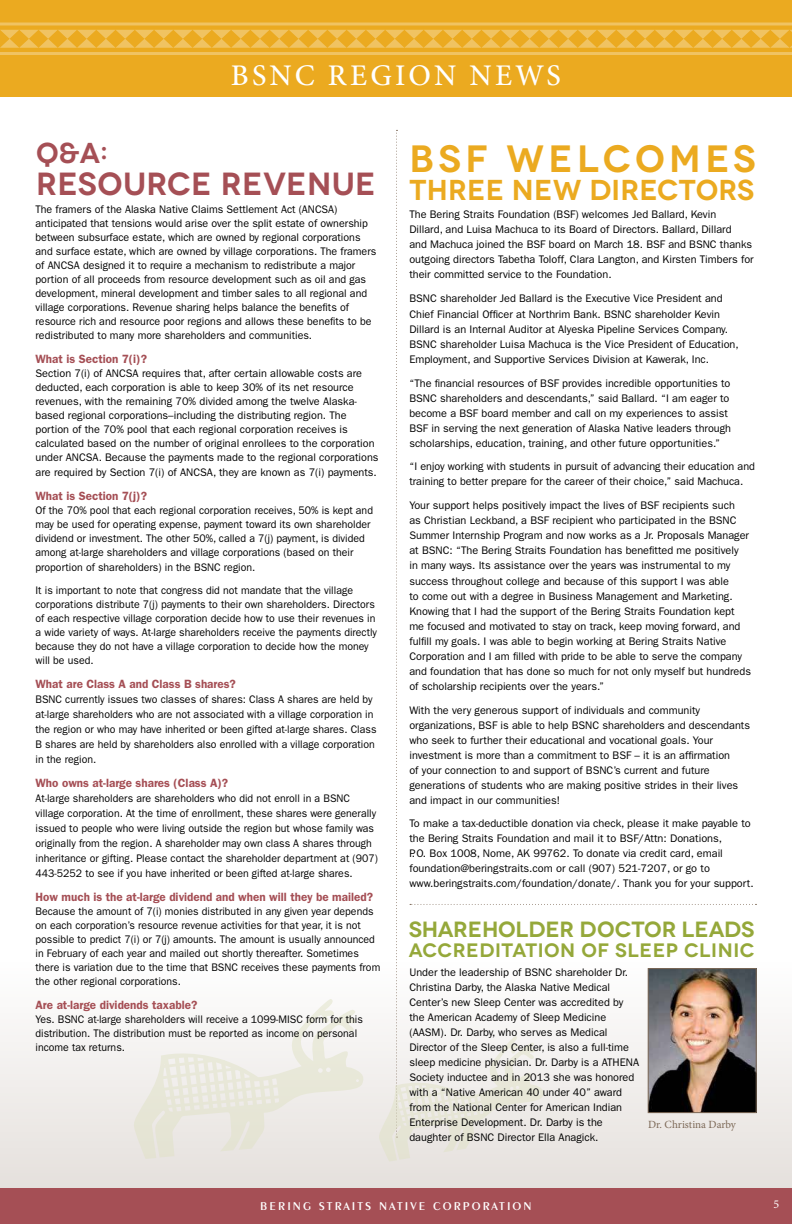
<style>
.page{position:relative;width:792px;height:1224px;background:#fff}
.page>*{position:absolute;margin:0;border:0;box-sizing:border-box;transform-origin:0 0}
.t1{font:600 38px "Novecentowide";letter-spacing:.12em;color:#ebaa20}
.t2{font:600 32px "Novecentowide";letter-spacing:.01em;color:#a54f55}
.t3{font:500 30px "Minion Pro";letter-spacing:.1em;color:#fff}
.t4{font:600 28.8px "Novecentowide";letter-spacing:.01em;color:#ebaa20}
.t5{font:600 28.8px "Novecentowide";color:#a54f55}
.t6{font:600 22px "Novecentowide";letter-spacing:-.005em;color:#95a83a}
.t7{font:600 19.4px "Novecentowide";letter-spacing:.03em;color:#95a83a}
.t8{font:600 12px "ITC Franklin Gothic Std";color:#a54f55}
.t9{font:600 12px "Exotic 350 BT";letter-spacing:.175em;color:#fff}
.t10{font:12px "Minion Pro";color:#fff}
.t11{font:11px/15px "ITC Franklin Gothic Std";color:#000}
.t12{font:11px/14px "ITC Franklin Gothic Std";color:#000;scale:.96 1}
.t13{font:11px "Minion Pro";color:#7c6856}
</style>
<div class="page">
<div style="left:0;top:0;width:792px;height:97px;background:#ebaa20"></div>
<hr style="left:0;top:52px;width:792px;height:3px;background:#fff">
<hr style="left:0;top:22px;width:792px;height:3px;background:#fff">
<svg style="left:0;top:30px;width:792px;height:18px"></svg>
<svg style="left:132px;top:998px;width:234px;height:161px"></svg>
<svg style="left:377px;top:130px;width:380px;height:1032px"></svg>
<img style="left:650px;top:970px;width:104px;height:141px">
<div style="left:648px;top:968px;width:108px;height:145px;border:1px solid #7c6856"></div>
<div style="left:0;top:1188px;width:792px;height:36px;background:#a54f55"></div>
<h3 class="t3" style="left:231px;top:58px;width:332px">BSNC REGION NEWS</h3>
<h3 class="t5" style="left:36px;top:140px;width:73px">Q&amp;A:</h3>
<h2 class="t2" style="left:36px;top:170px;width:341px">RESOURCE REVENUE</h2>
<p class="t11" style="left:36px;top:203px;width:343px;line-height:14px">The framers of the Alaska Native Claims Settlement Act (ANCSA) anticipated that tensions would arise over the split estate of ownership between subsurface estate, which are owned by regional corporations and surface estate, which are owned by village corporations. The framers of ANCSA designed it to require a mechanism to redistribute a major portion of all proceeds from resource development such as oil and gas development, mineral development and timber sales to all regional and village corporations. Revenue sharing helps balance the benefits of resource rich and resource poor regions and allows these benefits to be redistributed to many more shareholders and communities.</p>
<p class="t8" style="left:36px;top:355px;width:113px">What is Section 7(i)?</p>
<p class="t11" style="left:36px;top:367px;width:345px;line-height:14px">Section 7(i) of ANCSA requires that, after certain allowable costs are deducted, each corporation is able to keep 30% of its net resource revenues, with the remaining 70% divided among the twelve Alaska&shy;based regional corporations–including the distributing region. The portion of the 70% pool that each regional corporation receives is calculated based on the number of original enrollees to the corporation under ANCSA. Because the payments made to the regional corporations</p>
<p class="t11" style="left:36px;top:466px;width:343px">are required by Section 7(i) of ANCSA, they are known as 7(i) payments.</p>
<p class="t8" style="left:36px;top:492px;width:113px">What is Section 7(j)?</p>
<p class="t12" style="left:36px;top:504px;width:353px">Of the 70% pool that each regional corporation receives, 50% is kept and may be used for operating expense, payment toward its own shareholder dividend or investment. The other 50%, called a 7(j) payment, is divided among at-large shareholders and village corporations (based on their</p>
<p class="t12" style="left:36px;top:557px;width:332px;line-height:23px">proportion of shareholders) in the BSNC region.<br>It is important to note that congress did not mandate that the village</p>
<p class="t12" style="left:36px;top:598px;width:357px">corporations distribute 7(j) payments to their own shareholders. Directors of each respective village corporation decide how to use their revenues in a wide variety of ways. At-large shareholders receive the payments directly because they do not have a village corporation to decide how the money will be used.</p>
<p class="t8" style="left:36px;top:680px;width:202px">What are Class A and Class B shares?</p>
<p class="t12" style="left:36px;top:693px;width:357px;line-height:15px">BSNC currently issues two classes of shares: Class A shares are held by at-large shareholders who are not associated with a village corporation in the region or who may have inherited or been gifted at-large shares. Class B shares are held by shareholders also enrolled with a village corporation in the region.</p>
<p class="t8" style="left:36px;top:779px;width:194px">Who owns at-large shares (Class A)?</p>
<p class="t12" style="left:36px;top:792px;width:358px;line-height:15px">At-large shareholders are shareholders who did not enroll in a BSNC village corporation. At the time of enrollment, these shares were generally issued to people who were living outside the region but whose family was originally from the region. A shareholder may own class A shares through inheritance or gifting. Please contact the shareholder department at (907)<br>443-5252 to see if you have inherited or been gifted at-large shares.</p>
<p class="t8" style="left:36px;top:893px;width:339px">How much is the at-large dividend and when will they be mailed?</p>
<p class="t12" style="left:36px;top:905px;width:361px">Because the amount of 7(i) monies distributed in any given year depends on each corporation’s resource revenue activities for that year, it is not possible to predict 7(i) or 7(j) amounts. The amount is usually announced in February of each year and mailed out shortly thereafter. Sometimes there is variation due to the time that BSNC receives these payments from the other regional corporations.</p>
<p class="t8" style="left:36px;top:1001px;width:163px">Are at-large dividends taxable?</p>
<p class="t12" style="left:36px;top:1013px;width:343px">Yes. BSNC at-large shareholders will receive a 1099-MISC form for this distribution. The distribution must be reported as income on personal income tax returns.</p>
<h1 class="t1" style="left:410px;top:142px;width:348px">BSF WELCOMES</h1>
<h3 class="t4" style="left:410px;top:177px;width:346px">THREE NEW DIRECTORS</h3>
<p class="t11" style="left:409px;top:208px;width:346px">The Bering Straits Foundation (BSF) welcomes Jed Ballard, Kevin<br>Dillard, and Luisa Machuca to its Board of Directors. Ballard, Dillard<br>and Machuca joined the BSF board on March 18. BSF and BSNC thanks outgoing directors Tabetha Toloff, Clara Langton, and Kirsten Timbers for their committed service to the Foundation.</p>
<p class="t11" style="left:409px;top:292px;width:331px">BSNC shareholder Jed Ballard is the Executive Vice President and Chief Financial Officer at Northrim Bank. BSNC shareholder Kevin Dillard is an Internal Auditor at Alyeska Pipeline Services Company.<br>BSNC shareholder Luisa Machuca is the Vice President of Education, Employment, and Supportive Services Division at Kawerak, Inc.</p>
<p class="t11" style="left:409px;top:376px;width:323px">“The financial resources of BSF provides incredible opportunities to BSNC shareholders and descendants,” said Ballard. “I am eager to become a BSF board member and call on my experiences to assist BSF in serving the next generation of Alaska Native leaders through scholarships, education, training, and other future opportunities.”</p>
<p class="t11" style="left:409px;top:460px;width:347px">“I enjoy working with students in pursuit of advancing their education and training to better prepare for the career of their choice,” said Machuca.</p>
<p class="t11" style="left:409px;top:499px;width:343px">Your support helps positively impact the lives of BSF recipients such<br>as Christian Leckband, a BSF recipient who participated in the BSNC Summer Internship Program and now works as a Jr. Proposals Manager at BSNC: “The Bering Straits Foundation has benefitted me positively<br>in many ways. Its assistance over the years was instrumental to my success throughout college and because of this support I was able<br>to come out with a degree in Business Management and Marketing.<br>Knowing that I had the support of the Bering Straits Foundation kept me focused and motivated to stay on track, keep moving forward, and fulfill my goals. I was able to begin working at Bering Straits Native Corporation and I am filled with pride to be able to serve the company and foundation that has done so much for not only myself but hundreds of scholarship recipients over the years.”</p>
<p class="t11" style="left:409px;top:703px;width:342px">With the very generous support of individuals and community organizations, BSF is able to help BSNC shareholders and descendants who seek to further their educational and vocational goals. Your investment is more than a commitment to BSF – it is an affirmation<br>of your connection to and support of BSNC’s current and future generations of students who are making positive strides in their lives and impact in our communities!</p>
<p class="t11" style="left:409px;top:817px;width:346px">To make a tax-deductible donation via check, please it make payable to the Bering Straits Foundation and mail it to BSF/Attn: Donations,<br>P.O. Box 1008, Nome, AK 99762. To donate via credit card, email foundation@beringstraits.com or call (907) 521-7207, or go to www.beringstraits.com/foundation/donate/. Thank you for your support.</p>
<h3 class="t6" style="left:409px;top:919px;width:347px">SHAREHOLDER DOCTOR LEADS</h3>
<h3 class="t7" style="left:409px;top:941px;width:347px">ACCREDITATION OF SLEEP CLINIC</h3>
<p class="t11" style="left:409px;top:965px;width:231px">Under the leadership of BSNC shareholder Dr.<br>Christina Darby, the Alaska Native Medical Center’s new Sleep Center was accredited by the American Academy of Sleep Medicine (AASM). Dr. Darby, who serves as Medical Director of the Sleep Center, is also a full-time sleep medicine physician. Dr. Darby is a ATHENA Society inductee and in 2013 she was honored with a “Native American 40 under 40” award from the National Center for American Indian Enterprise Development. Dr. Darby is the daughter of BSNC Director Ella Anagick.</p>
<p class="t13" style="left:648px;top:1121px;width:89px">Dr. Christina Darby</p>
<p class="t9" style="left:260px;top:1199px;width:273px">BERING STRAITS NATIVE CORPORATION</p>
<p class="t10" style="left:773px;top:1199px;width:7px">5</p>
</div>
